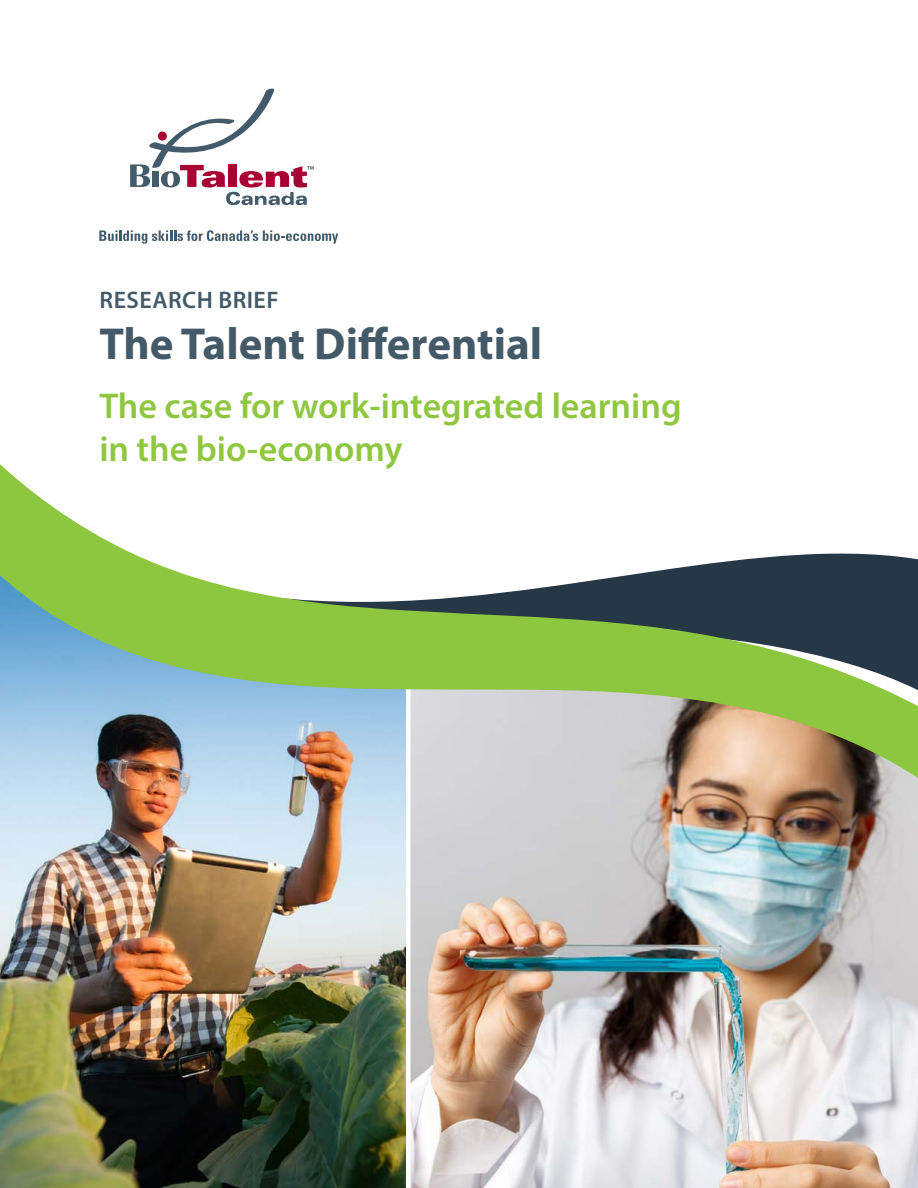
<style>
.page{position:relative;width:918px;height:1188px;background:#fff}
.page>*{position:absolute;margin:0;border:0;box-sizing:border-box;transform-origin:0 0}
.t1{font:700 45px "Myriad Pro";color:#445a68}
.Body{font:600 36px/43.2px "Myriad Pro";color:#8fc740}
.Body-2{font:600 24px "Myriad Pro";letter-spacing:.02em;color:#445a68}
</style>
<div class="page">
<img style="left:0;top:787px;width:406px;height:401px">
<img style="left:410px;top:787px;width:508px;height:401px">
<svg style="left:0;top:464px;width:918px;height:323px"></svg>
<svg style="left:99px;top:230px;width:239px;height:14px"></svg>
<svg style="left:130px;top:89px;width:184px;height:116px"></svg>
<p class="Body-2" style="left:100px;top:284px;width:181px">RESEARCH BRIEF</p>
<h1 class="t1" style="left:99px;top:314px;width:444px">The Talent Differential</h1>
<p class="Body" style="left:99px;top:383px;width:584px">The case for work-integrated learning in the bio-economy</p>
</div>
